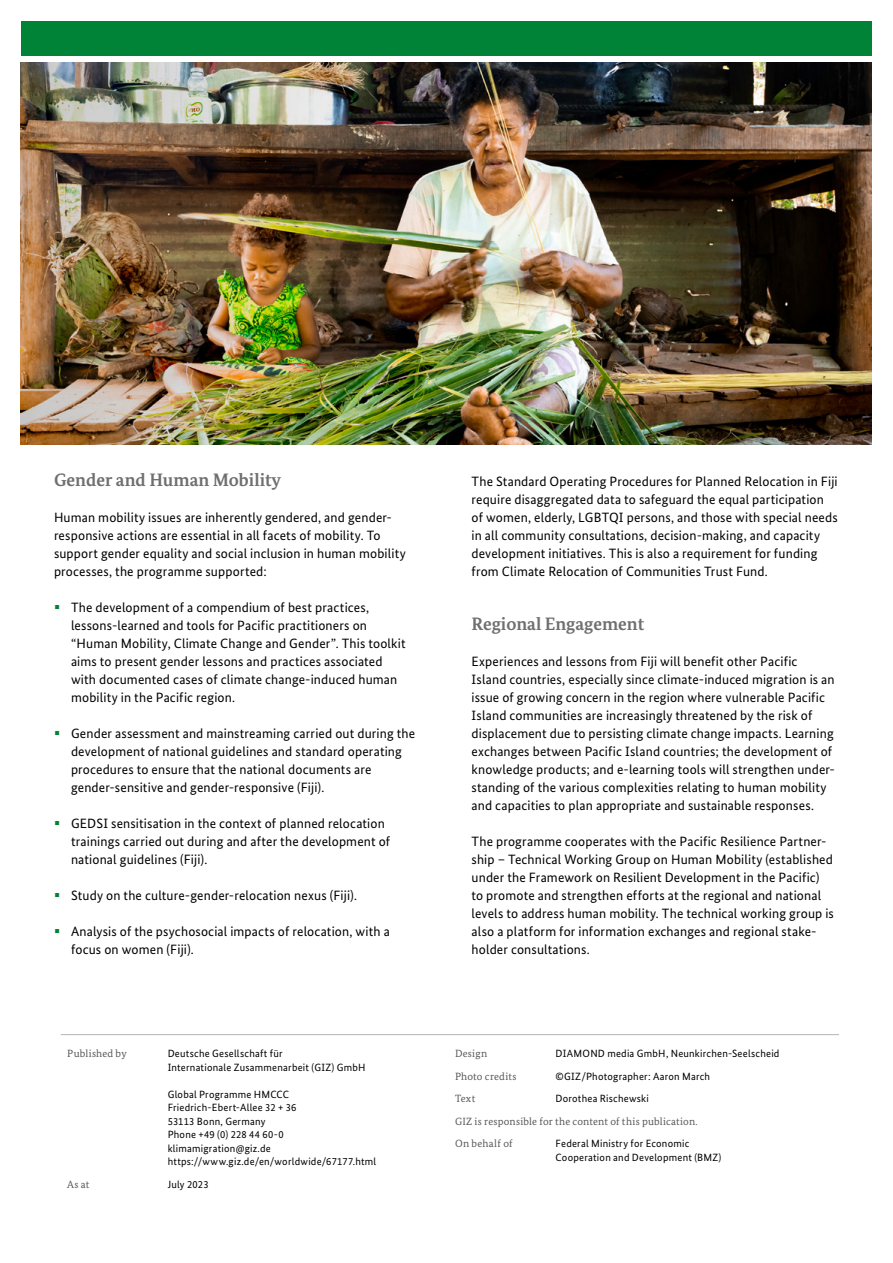
<style>
.page{position:relative;width:893px;height:1263px;background:#fff}
.page>*{position:absolute;margin:0;border:0;box-sizing:border-box;transform-origin:0 0}
.Überschrift1{font:700 18px "Bundes Serif";color:#706f6f}
.Paragraph{font:13.5px/18px "Bundes Sans";letter-spacing:.01em;color:#000}
.Imprint{font:10.5px/13.5px "Bundes Sans";letter-spacing:.02em;color:#000}
.Imprint-2{font:10.5px "Bundes Serif";letter-spacing:.02em;color:#575756}
.s1{color:#008237}
</style>
<div class="page">
<hr style="left:61px;top:1034px;width:778px;height:1px;background:#b5b4b4">
<div style="left:21px;top:21px;width:851px;height:34px;background:#008237"></div>
<img style="left:21px;top:62px;width:850px;height:382px">
<p class="Überschrift1" style="left:54px;top:469px;width:229px">Gender and Human Mobility</p>
<p class="Paragraph" style="left:54px;top:508px;width:353px">Human mobility issues are inherently gendered, and gender&shy;responsive actions are essential in all facets of mobility. To support gender equality and social inclusion in human mobility processes, the programme supported:</p>
<p class="Paragraph" style="left:71px;top:598px;width:336px;text-indent:-17px"><span class="s1">▪</span> The development of a compendium of best practices, lessons-learned and tools for Pacific practitioners on “Human Mobility, Climate Change and Gender”. This toolkit aims to present gender lessons and practices associated with documented cases of climate change-induced human mobility in the Pacific region.</p>
<p class="Paragraph" style="left:71px;top:724px;width:346px;text-indent:-17px"><span class="s1">▪</span> Gender assessment and mainstreaming carried out during the development of national guidelines and standard operating procedures to ensure that the national documents are gender-sensitive and gender-responsive (Fiji).</p>
<p class="Paragraph" style="left:71px;top:814px;width:321px;text-indent:-17px"><span class="s1">▪</span> GEDSI sensitisation in the context of planned relocation trainings carried out during and after the development of national guidelines (Fiji).</p>
<p class="Paragraph" style="left:54px;top:886px;width:304px"><span class="s1">▪</span> Study on the culture-gender-relocation nexus (Fiji).</p>
<p class="Paragraph" style="left:71px;top:922px;width:320px;text-indent:-17px"><span class="s1">▪</span> Analysis of the psychosocial impacts of relocation, with a focus on women (Fiji).</p>
<p class="Imprint-2" style="left:67px;top:1047px;width:61px">Published by</p>
<p class="Imprint" style="left:168px;top:1047px;width:199px">Deutsche Gesellschaft für<br>Internationale Zusammenarbeit (GIZ) GmbH</p>
<p class="Imprint" style="left:168px;top:1087px;width:123px">Global Programme HMCCC</p>
<p class="Imprint" style="left:168px;top:1101px;width:130px">Friedrich-Ebert-Allee 32 + 36</p>
<p class="Imprint" style="left:168px;top:1114px;width:99px">53113 Bonn, Germany</p>
<p class="Imprint" style="left:168px;top:1128px;width:118px">Phone +49 (0) 228 44 60-0</p>
<p class="Imprint" style="left:168px;top:1141px;width:210px">klimamigration@giz.de https://www.giz.de/en/worldwide/67177.html</p>
<p class="Imprint-2" style="left:67px;top:1178px;width:24px">As at</p>
<p class="Imprint" style="left:168px;top:1177px;width:42px">July 2023</p>
<p class="Paragraph" style="left:471px;top:472px;width:368px">The Standard Operating Procedures for Planned Relocation in Fiji require disaggregated data to safeguard the equal participation of women, elderly, LGBTQI persons, and those with special needs in all community consultations, decision-making, and capacity development initiatives. This is also a requirement for funding from Climate Relocation of Communities Trust Fund.</p>
<p class="Überschrift1" style="left:471px;top:613px;width:174px">Regional Engagement</p>
<p class="Paragraph" style="left:471px;top:652px;width:365px">Experiences and lessons from Fiji will benefit other Pacific Island countries, especially since climate-induced migration is an issue of growing concern in the region where vulnerable Pacific Island communities are increasingly threatened by the risk of displacement due to persisting climate change impacts. Learning exchanges between Pacific Island countries; the development of knowledge products; and e-learning tools will strengthen under&shy;standing of the various complexities relating to human mobility and capacities to plan appropriate and sustainable responses.</p>
<p class="Paragraph" style="left:471px;top:832px;width:364px">The programme cooperates with the Pacific Resilience Partner&shy;ship – Technical Working Group on Human Mobility (established under the Framework on Resilient Development in the Pacific) to promote and strengthen efforts at the regional and national levels to address human mobility. The technical working group is also a platform for information exchanges and regional stake&shy;holder consultations.</p>
<p class="Imprint-2" style="left:455px;top:1047px;width:34px">Design</p>
<p class="Imprint" style="left:556px;top:1047px;width:225px">DIAMOND media GmbH, Neunkirchen-Seelscheid</p>
<p class="Imprint-2" style="left:455px;top:1070px;width:63px">Photo credits</p>
<p class="Imprint" style="left:556px;top:1069px;width:156px">©GIZ/Photographer: Aaron March</p>
<p class="Imprint-2" style="left:455px;top:1092px;width:22px">Text</p>
<p class="Imprint" style="left:556px;top:1092px;width:95px">Dorothea Rischewski</p>
<p class="Imprint-2" style="left:455px;top:1115px;width:244px">GIZ is responsible for the content of this publication.</p>
<p class="Imprint-2" style="left:455px;top:1137px;width:59px">On behalf of</p>
<p class="Imprint" style="left:556px;top:1137px;width:167px">Federal Ministry for Economic<br>Cooperation and Development (BMZ)</p>
</div>
